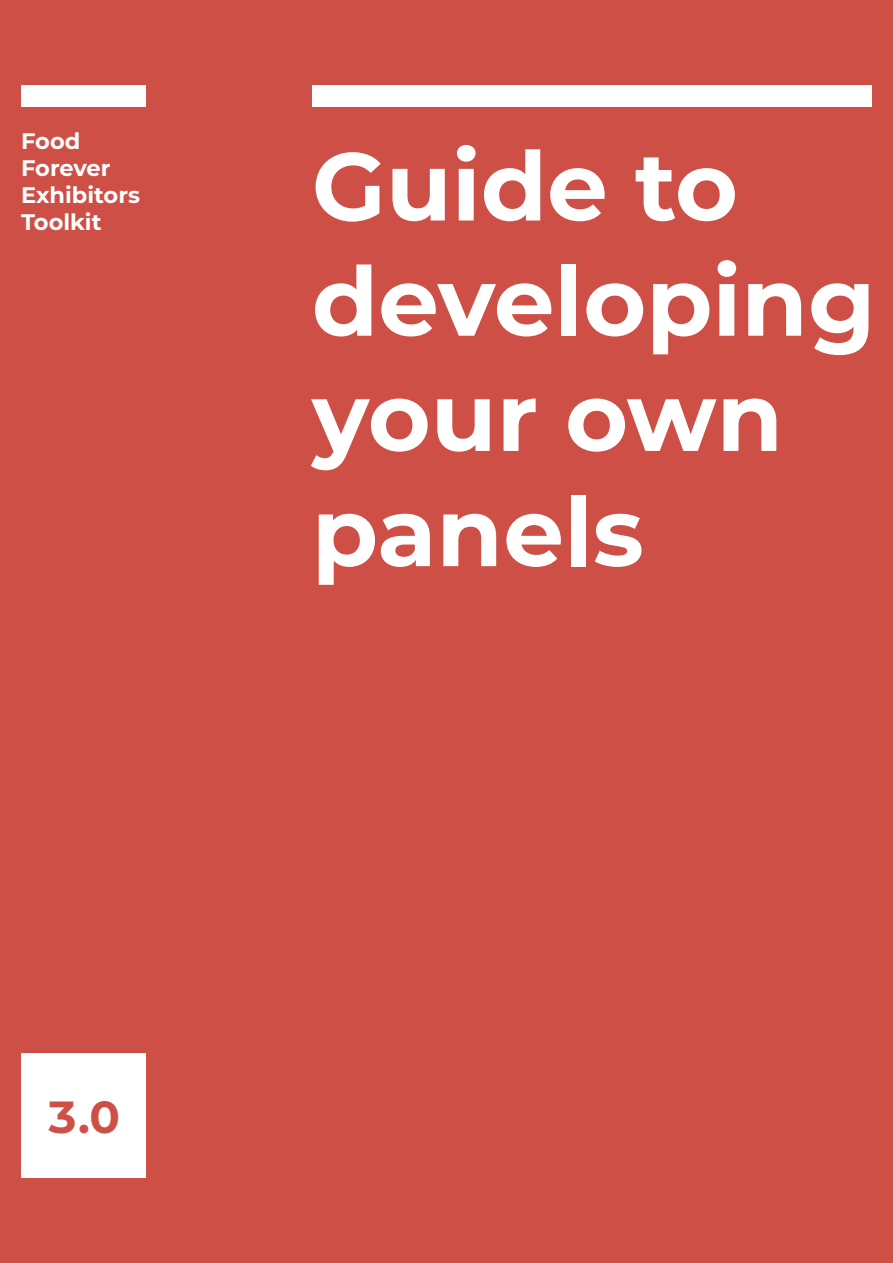
<style>
.page{position:relative;width:893px;height:1263px;background:#ce4f46}
.page>*{position:absolute;margin:0;border:0;box-sizing:border-box;transform-origin:0 0}
.t1{font:700 96px/115.2px "Montserrat";color:#fff}
.t2{font:700 45px "Montserrat";color:#ce4f46}
.t3{font:700 22.5px/27px "Montserrat";color:#fff}
</style>
<div class="page">
<div style="left:21px;top:85px;width:124px;height:21px;background:#fff"></div>
<div style="left:21px;top:1054px;width:124px;height:124px;background:#fff"></div>
<div style="left:312px;top:85px;width:560px;height:21px;background:#fff"></div>
<p class="t3" style="left:21px;top:127px;width:120px">Food<br>Forever<br>Exhibitors<br>Toolkit</p>
<p class="t1" style="left:312px;top:124px;width:565px">Guide to developing your own panels</p>
<p class="t2" style="left:47px;top:1085px;width:75px">3.0</p>
</div>
